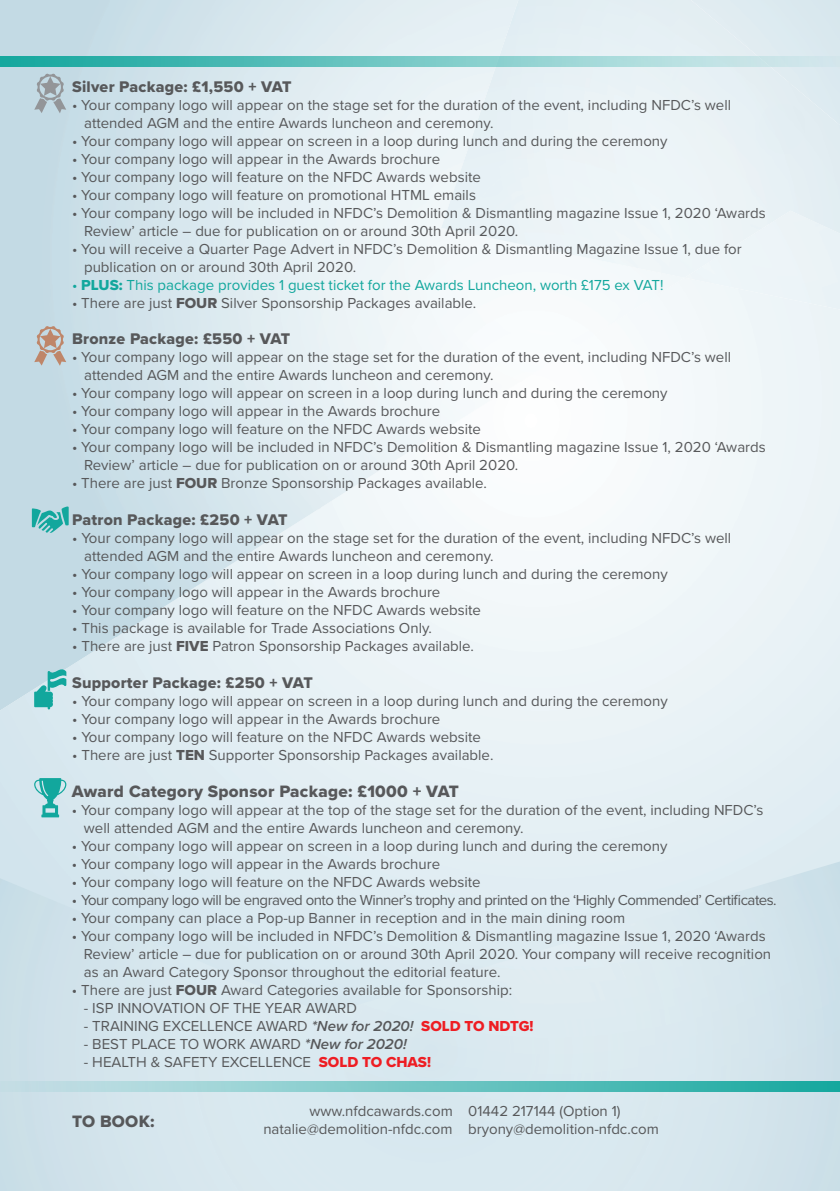
<style>
.page{position:relative;width:840px;height:1191px;background:#fff}
.page>*{position:absolute;margin:0;border:0;box-sizing:border-box;transform-origin:0 0}
.t1{font:17.2px "Proxima Nova Extrabld";letter-spacing:.015em;color:#57585a}
.t2{font:16px "Proxima Nova Extrabld";letter-spacing:.015em;color:#57585a}
.t3{font:15px/18px "Proxima Nova";color:#57585a}
.t4{font:15px "Proxima Nova";letter-spacing:-.035em;color:#57585a}
.t5{font:15px "Proxima Nova";color:#12a79d}
.s1{font-family:"Proxima Nova Extrabld"}
.s2{font-weight:600;font-style:italic}
.s3{font-family:"Proxima Nova Extrabld";color:#ee1d23}
</style>
<div class="page">
<img style="left:452px;top:278px;width:70px;height:146px">
<img style="left:520px;top:278px;width:137px;height:103px">
<img style="left:654px;top:278px;width:30px;height:18px">
<div style="left:684px;top:278px;width:155px;height:31px;background:#edf5f8"></div>
<img style="left:0;top:961px;width:839px;height:230px">
<div style="left:0;top:878px;width:119px;height:86px;background:#cfe1ea"></div>
<div style="left:117px;top:927px;width:89px;height:37px;background:#d5e6ee"></div>
<svg style="left:0;top:56px;width:839px;height:11px;background:#78c9c6"></svg>
<svg style="left:32px;top:506px;width:37px;height:27px"></svg>
<svg style="left:34px;top:73px;width:32px;height:40px"></svg>
<svg style="left:34px;top:326px;width:32px;height:40px"></svg>
<svg style="left:34px;top:778px;width:32px;height:39px"></svg>
<svg style="left:34px;top:665px;width:32px;height:44px"></svg>
<svg style="left:0;top:1081px;width:839px;height:10px;background:#73c6c4"></svg>
<p class="t2" style="left:72px;top:75px;width:221px">Silver Package: £1,550 + VAT</p>
<p class="t3" style="left:84px;top:95px;width:648px;text-indent:-12px">• Your company logo will appear on the stage set for the duration of the event, including NFDC’s well attended AGM and the entire Awards luncheon and ceremony.</p>
<p class="t3" style="left:72px;top:131px;width:596px">• Your company logo will appear on screen in a loop during lunch and during the ceremony</p>
<p class="t3" style="left:72px;top:149px;width:369px">• Your company logo will appear in the Awards brochure</p>
<p class="t3" style="left:72px;top:167px;width:410px">• Your company logo will feature on the NFDC Awards website</p>
<p class="t3" style="left:72px;top:185px;width:405px">• Your company logo will feature on promotional HTML emails</p>
<p class="t3" style="left:84px;top:203px;width:682px;text-indent:-12px">• Your company logo will be included in NFDC’s Demolition &amp; Dismantling magazine Issue 1, 2020 ‘Awards<br>Review’ article – due for publication on or around 30th April 2020.</p>
<p class="t3" style="left:84px;top:239px;width:659px;text-indent:-12px">• You will receive a Quarter Page Advert in NFDC’s Demolition &amp; Dismantling Magazine Issue 1, due for publication on or around 30th April 2020.</p>
<p class="t5" style="left:72px;top:274px;width:592px">• <span class="s1">PLUS:</span> This package provides 1 guest ticket for the Awards Luncheon, worth £175 ex VAT!</p>
<p class="t3" style="left:72px;top:293px;width:405px">• There are just <span class="s1">FOUR</span> Silver Sponsorship Packages available.</p>
<p class="t2" style="left:72px;top:327px;width:220px">Bronze Package: £550 + VAT</p>
<p class="t3" style="left:84px;top:348px;width:648px;text-indent:-12px">• Your company logo will appear on the stage set for the duration of the event, including NFDC’s well attended AGM and the entire Awards luncheon and ceremony.</p>
<p class="t3" style="left:72px;top:384px;width:596px">• Your company logo will appear on screen in a loop during lunch and during the ceremony</p>
<p class="t3" style="left:72px;top:402px;width:369px">• Your company logo will appear in the Awards brochure</p>
<p class="t3" style="left:72px;top:420px;width:410px">• Your company logo will feature on the NFDC Awards website</p>
<p class="t3" style="left:84px;top:438px;width:682px;text-indent:-12px">• Your company logo will be included in NFDC’s Demolition &amp; Dismantling magazine Issue 1, 2020 ‘Awards<br>Review’ article – due for publication on or around 30th April 2020.</p>
<p class="t3" style="left:72px;top:474px;width:416px">• There are just <span class="s1">FOUR</span> Bronze Sponsorship Packages available.</p>
<p class="t2" style="left:72px;top:507px;width:217px">Patron Package: £250 + VAT</p>
<p class="t3" style="left:84px;top:528px;width:648px;text-indent:-12px">• Your company logo will appear on the stage set for the duration of the event, including NFDC’s well attended AGM and the entire Awards luncheon and ceremony.</p>
<p class="t3" style="left:72px;top:564px;width:596px">• Your company logo will appear on screen in a loop during lunch and during the ceremony</p>
<p class="t3" style="left:72px;top:582px;width:369px">• Your company logo will appear in the Awards brochure</p>
<p class="t3" style="left:72px;top:600px;width:410px">• Your company logo will feature on the NFDC Awards website</p>
<p class="t3" style="left:72px;top:618px;width:361px">• This package is available for Trade Associations Only.</p>
<p class="t3" style="left:72px;top:636px;width:403px">• There are just <span class="s1">FIVE</span> Patron Sponsorship Packages available.</p>
<p class="t2" style="left:72px;top:670px;width:242px">Supporter Package: £250 + VAT</p>
<p class="t3" style="left:72px;top:691px;width:596px">• Your company logo will appear on screen in a loop during lunch and during the ceremony</p>
<p class="t3" style="left:72px;top:709px;width:369px">• Your company logo will appear in the Awards brochure</p>
<p class="t3" style="left:72px;top:727px;width:410px">• Your company logo will feature on the NFDC Awards website</p>
<p class="t3" style="left:72px;top:745px;width:422px">• There are just <span class="s1">TEN</span> Supporter Sponsorship Packages available.</p>
<p class="t1" style="left:72px;top:778px;width:388px">Award Category Sponsor Package: £1000 + VAT</p>
<p class="t3" style="left:84px;top:800px;width:680px;text-indent:-12px">• Your company logo will appear at the top of the stage set for the duration of the event, including NFDC’s well attended AGM and the entire Awards luncheon and ceremony.</p>
<p class="t3" style="left:72px;top:836px;width:596px">• Your company logo will appear on screen in a loop during lunch and during the ceremony</p>
<p class="t3" style="left:72px;top:854px;width:369px">• Your company logo will appear in the Awards brochure</p>
<p class="t3" style="left:72px;top:872px;width:410px">• Your company logo will feature on the NFDC Awards website</p>
<p class="t4" style="left:72px;top:889px;width:706px">• Your company logo will be engraved onto the Winner’s trophy and printed on the ‘Highly Commended’ Certificates.</p>
<p class="t3" style="left:72px;top:908px;width:554px">• Your company can place a Pop-up Banner in reception and in the main dining room</p>
<p class="t3" style="left:84px;top:926px;width:688px;text-indent:-12px">• Your company logo will be included in NFDC’s Demolition &amp; Dismantling magazine Issue 1, 2020 ‘Awards<br>Review’ article – due for publication on or around 30th April 2020. Your company will receive recognition as an Award Category Sponsor throughout the editorial feature.</p>
<p class="t3" style="left:72px;top:980px;width:441px">• There are just <span class="s1">FOUR</span> Award Categories available for Sponsorship:</p>
<p class="t3" style="left:84px;top:998px;width:274px">- ISP INNOVATION OF THE YEAR AWARD</p>
<p class="t3" style="left:84px;top:1016px;width:451px">- TRAINING EXCELLENCE AWARD <span class="s2">*New for 2020!</span> <span class="s3">SOLD TO NDTG!</span></p>
<p class="t3" style="left:84px;top:1034px;width:324px">- BEST PLACE TO WORK AWARD <span class="s2">*New for 2020!</span></p>
<p class="t3" style="left:84px;top:1052px;width:348px">- HEALTH &amp; SAFETY EXCELLENCE <span class="s3">SOLD TO CHAS!</span></p>
<p class="t1" style="left:72px;top:1108px;width:84px">TO BOOK:</p>
<p class="t3" style="left:309px;top:1101px;width:312px">www.nfdcawards.com 01442 217144 (Option 1)</p>
<p class="t3" style="left:263px;top:1119px;width:397px">natalie@demolition-nfdc.com bryony@demolition-nfdc.com</p>
</div>
